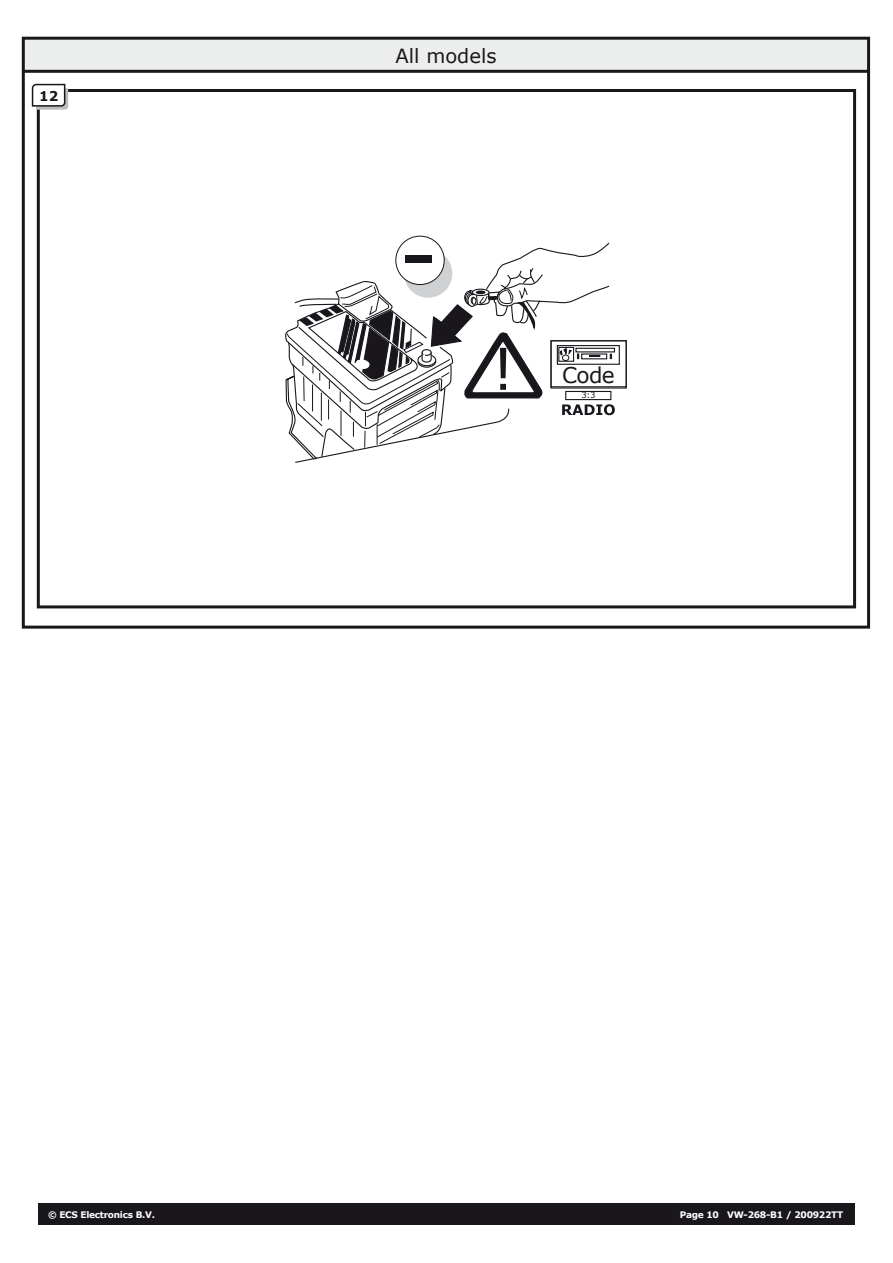
<style>
.page{position:relative;width:893px;height:1263px;background:#fff}
.page>*{position:absolute;margin:0;border:0;box-sizing:border-box;transform-origin:0 0}
.t1{font:57.75px "Verdana";color:#1a171c}
.t2{font:21.6px "Verdana";color:#1a171c}
.t3{font:19.5px "Verdana";color:#1a171c}
.t4{font:700 13.5px "Verdana";color:#1a171c}
.t5{font:700 9px "Verdana";letter-spacing:-.03em;color:#fff}
.t6{font:8.4px "Verdana";color:#1a171c}
</style>
<div class="page">
<div style="left:38px;top:1203px;width:817px;height:21px;background:#1a171c"></div>
<div style="left:37px;top:89px;width:819px;height:519px;border:3px solid #1a171c"></div>
<svg style="left:31px;top:83px;width:37px;height:27px"></svg>
<div style="left:23px;top:38px;width:846px;height:33px;background:#eceded"></div>
<div style="left:22px;top:37px;width:848px;height:592px;border:3px solid #1a171c"></div>
<hr style="left:23px;top:70px;width:846px;height:3px;background:#1a171c">
<div style="left:550px;top:340px;width:77px;height:47px;border:1px solid #1a171c"></div>
<div style="left:557px;top:345px;width:63px;height:20px;border:1px solid #1a171c"></div>
<svg style="left:396px;top:236px;width:48px;height:49px"></svg>
<svg style="left:285px;top:242px;width:330px;height:221px"></svg>
<h3 class="t4" style="left:39px;top:87px;width:21px">12</h3>
<h3 class="t3" style="left:396px;top:42px;width:102px">All models</h3>
<h1 class="t1" style="left:492px;top:329px;width:24px">!</h1>
<h2 class="t2" style="left:562px;top:360px;width:54px">Code</h2>
<p class="t6" style="left:581px;top:390px;width:16px">3:3</p>
<p class="t5" style="left:48px;top:1208px;width:108px">© ECS Electronics B.V.</p>
<p class="t5" style="left:680px;top:1208px;width:165px">Page 10 VW-268-B1 / 200922TT</p>
</div>
